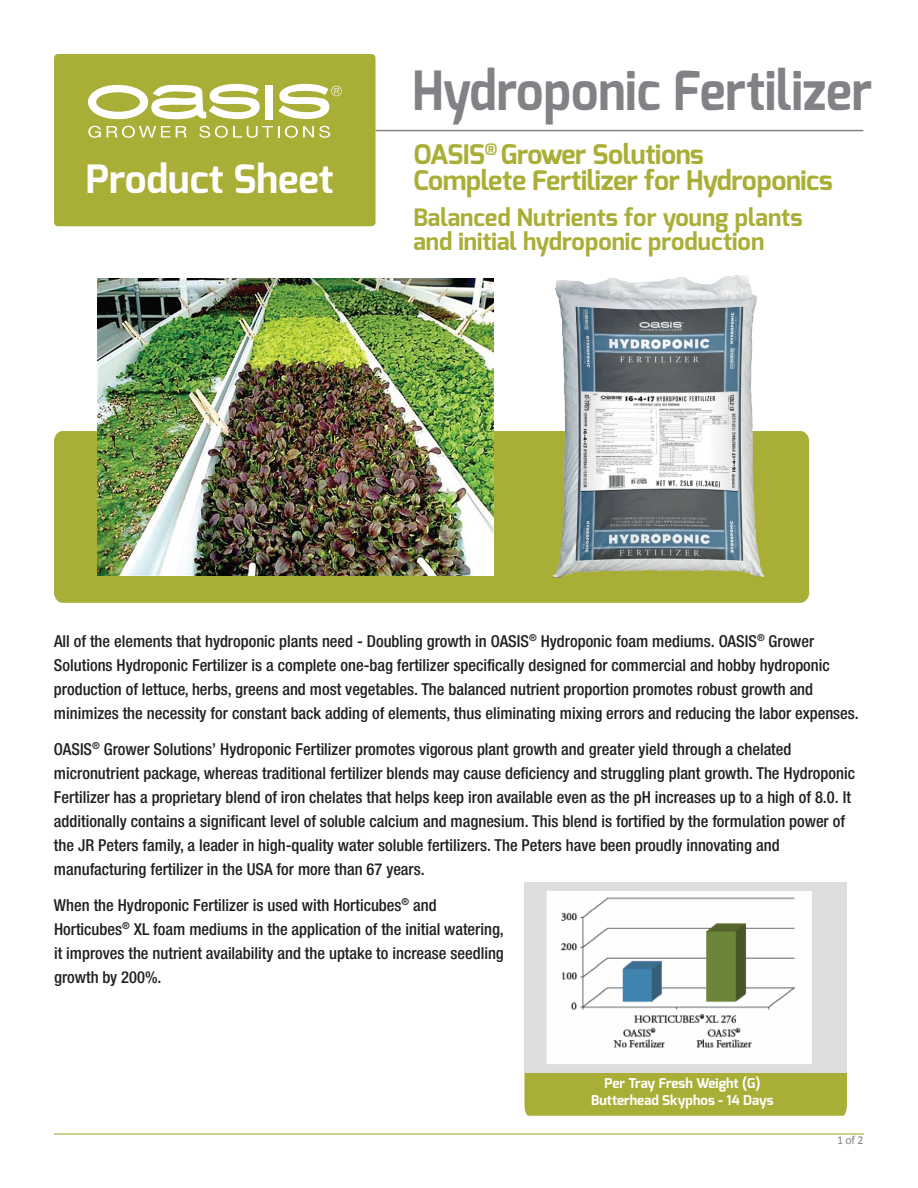
<style>
.page{position:relative;width:918px;height:1188px;background:#fff}
.page>*{position:absolute;margin:0;border:0;box-sizing:border-box;transform-origin:0 0}
.t1{font:700 54px "Exo";color:#808285;scale:.91 1}
.t2{font:700 39px "Exo";color:#fff}
.t3{font:700 27px/25.5px "Exo";letter-spacing:-.015em;color:#a9ae37}
.t4{font:700 24px/24px "Exo";color:#a9ae37}
.t5{font:500 condensed 16.5px/24px "Helvetica Neue";color:#231f20}
.t6{font:700 13.5px/16.2px "Exo";color:#fff;text-align:center}
.t7{font:12px "Calibri";color:#808285}
</style>
<div class="page">
<div style="left:54px;top:54px;width:322px;height:172px;background:#a9ae37;border-radius:4px"></div>
<div style="left:524px;top:1073px;width:323px;height:43px;background:#a9ae37"></div>
<div style="left:265px;top:85px;width:8px;height:34px;background:#fff"></div>
<svg style="left:88px;top:84px;width:172px;height:36px"></svg>
<svg style="left:279px;top:84px;width:63px;height:35px"></svg>
<svg style="left:88px;top:126px;width:13px;height:12px"></svg>
<svg style="left:107px;top:126px;width:63px;height:12px"></svg>
<svg style="left:176px;top:126px;width:11px;height:12px"></svg>
<svg style="left:199px;top:126px;width:80px;height:12px"></svg>
<svg style="left:285px;top:126px;width:45px;height:12px"></svg>
<hr style="left:376px;top:130px;width:487px;height:1px;background:#808285">
<hr style="left:54px;top:1133px;width:810px;height:2px;background:#a9ae37">
<div style="left:524px;top:882px;width:323px;height:191px;background:#dcddde"></div>
<svg style="left:54px;top:431px;width:755px;height:172px;background:#a7ad65"></svg>
<img style="left:547px;top:891px;width:265px;height:173px">
<img style="left:554px;top:275px;width:181px;height:123px">
<img style="left:97px;top:279px;width:396px;height:297px">
<h2 class="t2" style="left:86px;top:154px;width:250px">Product Sheet</h2>
<h1 class="t1" style="left:412px;top:56px;width:507px">Hydroponic Fertilizer</h1>
<h3 class="t3" style="left:413px;top:142px;width:421px">OASIS<sup>®</sup> Grower Solutions<br>Complete Fertilizer for Hydroponics</h3>
<h3 class="t4" style="left:413px;top:205px;width:391px">Balanced Nutrients for young plants and initial hydroponic production</h3>
<p class="t5" style="left:54px;top:628px;width:806px">All of the elements that hydroponic plants need - Doubling growth in OASIS<sup>®</sup> Hydroponic foam mediums. OASIS<sup>®</sup> Grower Solutions Hydroponic Fertilizer is a complete one-bag fertilizer specifically designed for commercial and hobby hydroponic production of lettuce, herbs, greens and most vegetables. The balanced nutrient proportion promotes robust growth and minimizes the necessity for constant back adding of elements, thus eliminating mixing errors and reducing the labor expenses.</p>
<p class="t5" style="left:54px;top:736px;width:803px">OASIS<sup>®</sup> Grower Solutions’ Hydroponic Fertilizer promotes vigorous plant growth and greater yield through a chelated micronutrient package, whereas traditional fertilizer blends may cause deficiency and struggling plant growth. The Hydroponic Fertilizer has a proprietary blend of iron chelates that helps keep iron available even as the pH increases up to a high of 8.0. It additionally contains a significant level of soluble calcium and magnesium. This blend is fortified by the formulation power of the JR Peters family, a leader in high-quality water soluble fertilizers. The Peters have been proudly innovating and manufacturing fertilizer in the USA for more than 67 years.</p>
<p class="t5" style="left:54px;top:893px;width:451px">When the Hydroponic Fertilizer is used with Horticubes<sup>®</sup> and Horticubes<sup>®</sup> XL foam mediums in the application of the initial watering, it improves the nutrient availability and the uptake to increase seedling growth by 200%.</p>
<p class="t6" style="left:591px;top:1075px;width:184px">Per Tray Fresh Weight (G)<br>Butterhead Skyphos - 14 Days</p>
<p class="t7" style="left:837px;top:1132px;width:28px">1 of 2</p>
</div>
